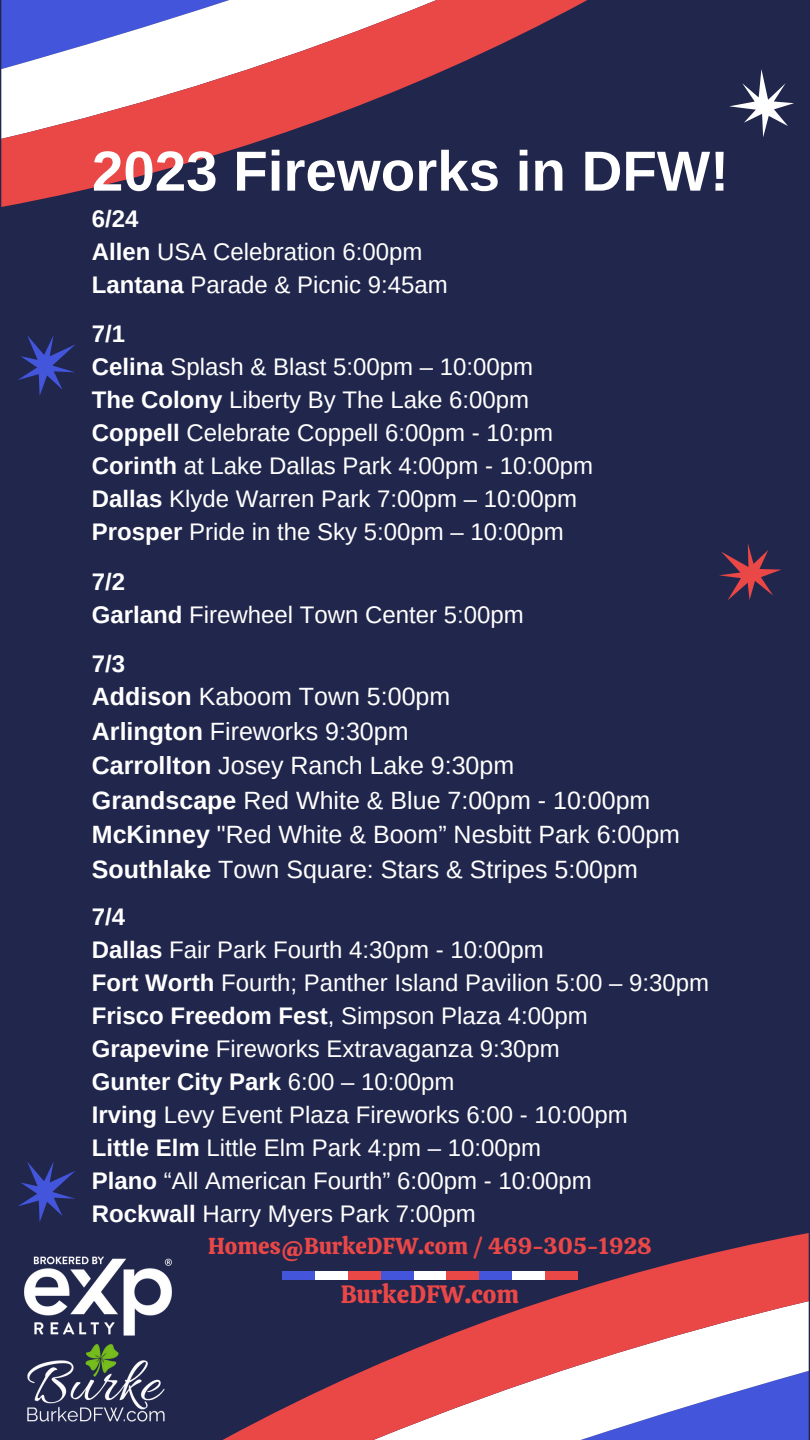
<style>
.page{position:relative;width:810px;height:1440px;background:#21264c}
.page>*{position:absolute;margin:0;border:0;box-sizing:border-box;transform-origin:0 0}
.t1{font:700 56.5px "Arimo";color:#fff}
.t2{font:25px "Arimo";color:#fff}
.t3{font:25px "Calistoga";color:#ea4747}
.t4{font:24px "Arimo";color:#fff}
.t5{font:700 24px "Arimo";color:#fff}
.t6{font:23px "Calistoga";color:#ea4747}
.s1{font-weight:700}
.s2{font-weight:400}
</style>
<div class="page">
<svg style="left:1px;top:0;width:586px;height:207px"></svg>
<svg style="left:729px;top:69px;width:65px;height:68px"></svg>
<svg style="left:719px;top:543px;width:62px;height:57px"></svg>
<svg style="left:18px;top:335px;width:57px;height:61px"></svg>
<svg style="left:18px;top:1161px;width:57px;height:61px"></svg>
<svg style="left:223px;top:1233px;width:586px;height:207px"></svg>
<div style="left:283px;top:1271px;width:32px;height:9px;background:#4255db"></div>
<div style="left:315px;top:1271px;width:33px;height:9px;background:#fff"></div>
<div style="left:348px;top:1271px;width:33px;height:9px;background:#ea4747"></div>
<div style="left:381px;top:1271px;width:33px;height:9px;background:#4255db"></div>
<div style="left:414px;top:1271px;width:32px;height:9px;background:#fff"></div>
<div style="left:446px;top:1271px;width:33px;height:9px;background:#ea4747"></div>
<div style="left:479px;top:1271px;width:33px;height:9px;background:#4255db"></div>
<div style="left:512px;top:1271px;width:33px;height:9px;background:#fff"></div>
<div style="left:545px;top:1271px;width:33px;height:9px;background:#ea4747"></div>
<img style="left:24px;top:1256px;width:148px;height:166px">
<p class="t1" style="left:92px;top:140px;width:639px">2023 Fireworks in DFW!</p>
<p class="t5" style="left:92px;top:205px;width:48px">6/24</p>
<p class="t4" style="left:92px;top:238px;width:332px"><span class="s1">Allen</span> USA Celebration 6:00pm</p>
<p class="t4" style="left:92px;top:271px;width:357px"><span class="s1">Lantana</span> Parade &amp; Picnic 9:45am</p>
<p class="t5" style="left:92px;top:321px;width:35px">7/1</p>
<p class="t4" style="left:92px;top:354px;width:443px"><span class="s1">Celina</span> Splash &amp; Blast 5:00pm – 10:00pm</p>
<p class="t4" style="left:92px;top:387px;width:439px"><span class="s1">The Colony</span> Liberty By The Lake 6:00pm</p>
<p class="t4" style="left:92px;top:420px;width:463px"><span class="s1">Coppell</span> Celebrate Coppell 6:00pm - 10:pm</p>
<p class="t4" style="left:92px;top:453px;width:503px"><span class="s1">Corinth</span> at Lake Dallas Park 4:00pm - 10:00pm</p>
<p class="t4" style="left:92px;top:486px;width:487px"><span class="s1">Dallas</span> Klyde Warren Park 7:00pm – 10:00pm</p>
<p class="t4" style="left:92px;top:519px;width:474px"><span class="s1">Prosper</span> Pride in the Sky 5:00pm – 10:00pm</p>
<p class="t5" style="left:92px;top:568px;width:35px">7/2</p>
<p class="t4" style="left:92px;top:601px;width:433px"><span class="s1">Garland</span> Firewheel Town Center 5:00pm</p>
<p class="t5" style="left:92px;top:651px;width:35px">7/3</p>
<p class="t2" style="left:92px;top:683px;width:360px"><span class="s1">Addison</span> Kaboom Town 5:00pm</p>
<p class="t2" style="left:92px;top:717px;width:318px"><span class="s1">Arlington</span> Fireworks 9:30pm</p>
<p class="t2" style="left:92px;top:752px;width:424px"><span class="s1">Carrollton</span> Josey Ranch Lake 9:30pm</p>
<p class="t2" style="left:92px;top:786px;width:560px"><span class="s1">Grandscape</span> Red White &amp; Blue 7:00pm - 10:00pm</p>
<p class="t2" style="left:92px;top:821px;width:590px"><span class="s1">McKinney</span> "Red White &amp; Boom” Nesbitt Park 6:00pm</p>
<p class="t2" style="left:92px;top:855px;width:547px"><span class="s1">Southlake</span> Town Square: Stars &amp; Stripes 5:00pm</p>
<p class="t5" style="left:92px;top:904px;width:35px">7/4</p>
<p class="t4" style="left:92px;top:937px;width:453px"><span class="s1">Dallas</span> Fair Park Fourth 4:30pm - 10:00pm</p>
<p class="t4" style="left:92px;top:970px;width:619px"><span class="s1">Fort Worth</span> Fourth; Panther Island Pavilion 5:00 – 9:30pm</p>
<p class="t4" style="left:92px;top:1003px;width:498px"><span class="s1">Frisco Freedom Fest</span>, Simpson Plaza 4:00pm</p>
<p class="t4" style="left:92px;top:1036px;width:470px"><span class="s1">Grapevine</span> Fireworks Extravaganza 9:30pm</p>
<p class="t5" style="left:92px;top:1069px;width:364px">Gunter City Park <span class="s2">6:00 – 10:00pm</span></p>
<p class="t4" style="left:92px;top:1102px;width:537px"><span class="s1">Irving</span> Levy Event Plaza Fireworks 6:00 - 10:00pm</p>
<p class="t4" style="left:92px;top:1135px;width:451px"><span class="s1">Little Elm</span> Little Elm Park 4:pm – 10:00pm</p>
<p class="t4" style="left:92px;top:1168px;width:501px"><span class="s1">Plano</span> “All American Fourth” 6:00pm - 10:00pm</p>
<p class="t4" style="left:92px;top:1201px;width:385px"><span class="s1">Rockwall</span> Harry Myers Park 7:00pm</p>
<p class="t6" style="left:208px;top:1231px;width:445px">Homes@BurkeDFW.com / 469-305-1928</p>
<p class="t3" style="left:341px;top:1278px;width:180px">BurkeDFW.com</p>
</div>
